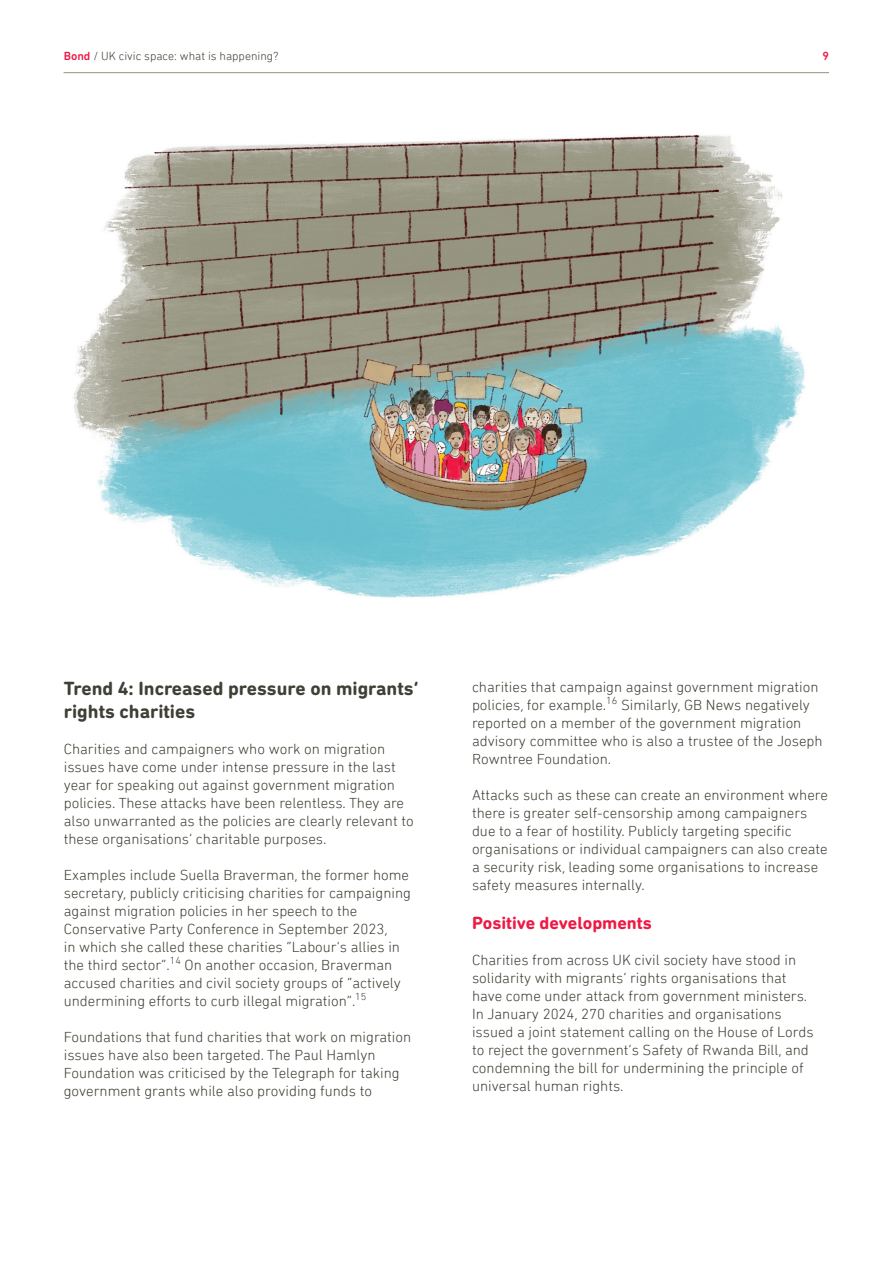
<style>
.page{position:relative;width:893px;height:1263px;background:#fff}
.page>*{position:absolute;margin:0;border:0;box-sizing:border-box;transform-origin:0 0}
.t1{font:700 19.5px/22.5px "DIN Next Rounded LT Pro";color:#403f35}
.t2{font:700 18px "DIN Next Rounded LT Pro";color:#ed1944}
.t3{font:300 15px/18px "DIN Next Rounded LT Pro";color:#3e3c32}
.t4{font:300 12px "DIN Next Rounded LT Pro";color:#3e3c32}
.t5{font:500 12px "DIN Next Rounded LT Pro";color:#ed1943}
.s1{font-weight:500;color:#ed1943}
</style>
<div class="page">
<hr style="left:64px;top:72px;width:765px;height:1px;background:#95937f">
<img style="left:73px;top:134px;width:733px;height:464px">
<p class="t4" style="left:64px;top:49px;width:216px"><span class="s1">Bond</span> / UK civic space: what is happening?</p>
<p class="t5" style="left:822px;top:49px;width:8px">9</p>
<p class="t1" style="left:64px;top:677px;width:356px">Trend 4: Increased pressure on migrants’ rights charities</p>
<p class="t3" style="left:64px;top:739px;width:351px">Charities and campaigners who work on migration issues have come under intense pressure in the last year for speaking out against government migration policies. These attacks have been relentless. They are also unwarranted as the policies are clearly relevant to these organisations’ charitable purposes.</p>
<p class="t3" style="left:64px;top:865px;width:349px">Examples include Suella Braverman, the former home secretary, publicly criticising charities for campaigning against migration policies in her speech to the Conservative Party Conference in September 2023,<br>in which she called these charities “Labour’s allies in the third sector”.<sup>14</sup> On another occasion, Braverman accused charities and civil society groups of “actively undermining efforts to curb illegal migration”.<sup>15</sup></p>
<p class="t3" style="left:64px;top:1027px;width:349px">Foundations that fund charities that work on migration issues have also been targeted. The Paul Hamlyn Foundation was criticised by the Telegraph for taking government grants while also providing funds to</p>
<p class="t3" style="left:472px;top:677px;width:352px">charities that campaign against government migration policies, for example.<sup>16</sup> Similarly, GB News negatively reported on a member of the government migration advisory committee who is also a trustee of the Joseph Rowntree Foundation.</p>
<p class="t3" style="left:472px;top:785px;width:358px">Attacks such as these can create an environment where there is greater self-censorship among campaigners due to a fear of hostility. Publicly targeting specific organisations or individual campaigners can also create a security risk, leading some organisations to increase safety measures internally.</p>
<p class="t2" style="left:472px;top:912px;width:181px">Positive developments</p>
<p class="t3" style="left:472px;top:950px;width:343px">Charities from across UK civil society have stood in solidarity with migrants’ rights organisations that have come under attack from government ministers.<br>In January 2024, 270 charities and organisations issued a joint statement calling on the House of Lords to reject the government’s Safety of Rwanda Bill, and condemning the bill for undermining the principle of universal human rights.</p>
</div>
